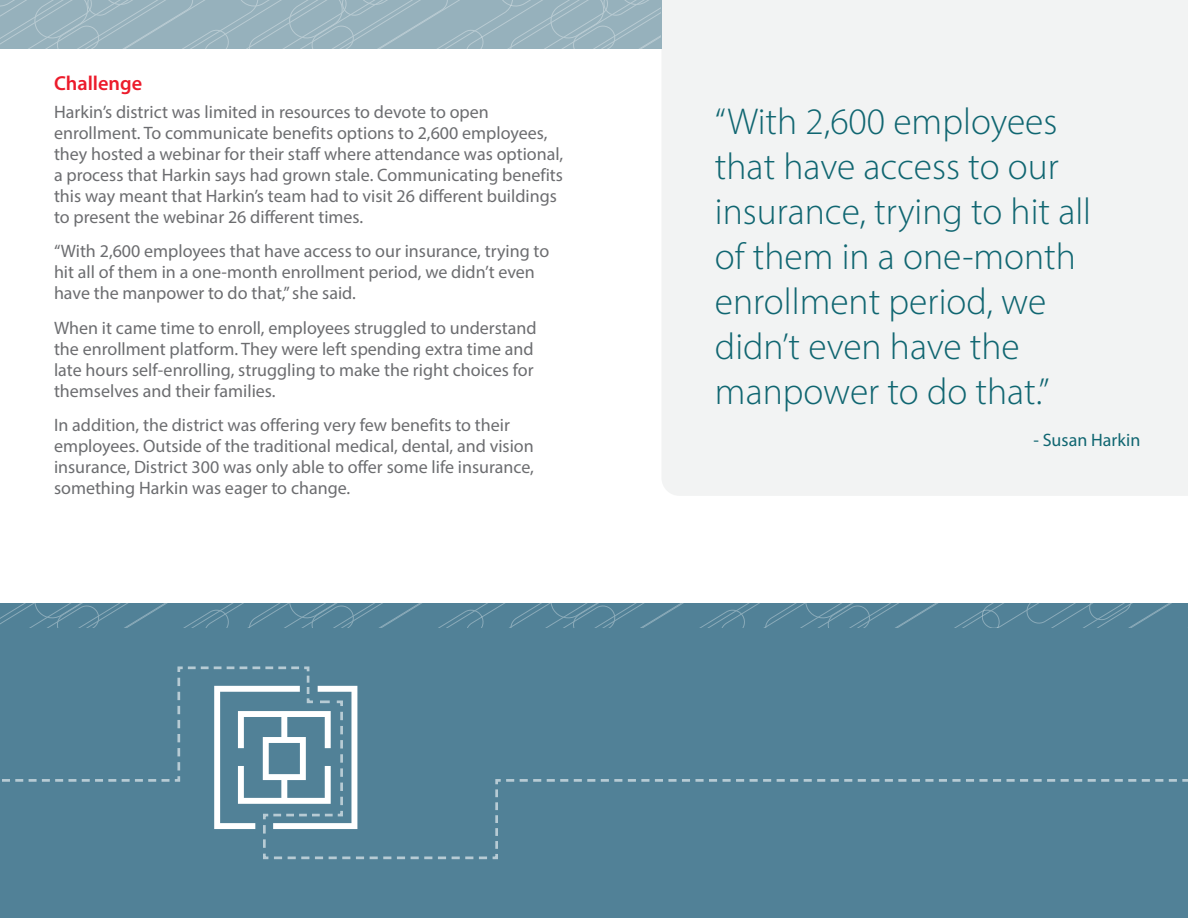
<style>
.page{position:relative;width:1188px;height:918px;background:#fff}
.page>*{position:absolute;margin:0;border:0;box-sizing:border-box;transform-origin:0 0}
.Quote_Callout_Style{font:300 37.5px/45px "Myriad Pro";color:#106671}
.Subhead_1{font:600 20.25px "Myriad Pro";color:#ec1b2b}
.Body_Copy{font:18px/21px "Myriad Pro";color:#6c6d70}
.Quote_Callout_Style-2{font:18px "Myriad Pro";color:#106671}
</style>
<div class="page">
<div style="left:661px;top:0;width:527px;height:496px;background:#f2f3f3"></div>
<svg style="left:0;top:0;width:661px;height:48px;background:#99b3be"></svg>
<div style="left:0;top:604px;width:1188px;height:314px;background:#518197"></div>
<svg style="left:2px;top:666px;width:1186px;height:194px"></svg>
<svg style="left:214px;top:676px;width:143px;height:175px"></svg>
<svg style="left:0;top:604px;width:1170px;height:24px"></svg>
<p class="Subhead_1" style="left:54px;top:70px;width:90px">Challenge</p>
<p class="Body_Copy" style="left:54px;top:101px;width:511px">Harkin’s district was limited in resources to devote to open enrollment. To communicate benefits options to 2,600 employees, they hosted a webinar for their staff where attendance was optional, a process that Harkin says had grown stale. Communicating benefits this way meant that Harkin’s team had to visit 26 different buildings to present the webinar 26 different times.</p>
<p class="Body_Copy" style="left:54px;top:240px;width:497px">“With 2,600 employees that have access to our insurance, trying to hit all of them in a one-month enrollment period, we didn’t even have the manpower to do that,” she said.</p>
<p class="Body_Copy" style="left:54px;top:317px;width:484px">When it came time to enroll, employees struggled to understand the enrollment platform. They were left spending extra time and late hours self-enrolling, struggling to make the right choices for themselves and their families.</p>
<p class="Body_Copy" style="left:54px;top:414px;width:482px">In addition, the district was offering very few benefits to their employees. Outside of the traditional medical, dental, and vision insurance, District 300 was only able to offer some life insurance, something Harkin was eager to change.</p>
<p class="Quote_Callout_Style" style="left:715px;top:98px;width:378px">“With 2,600 employees that have access to our insurance, trying to hit all of them in a one-month enrollment period, we didn’t even have the manpower to do that.”</p>
<p class="Quote_Callout_Style-2" style="left:1033px;top:429px;width:109px">- Susan Harkin</p>
</div>
